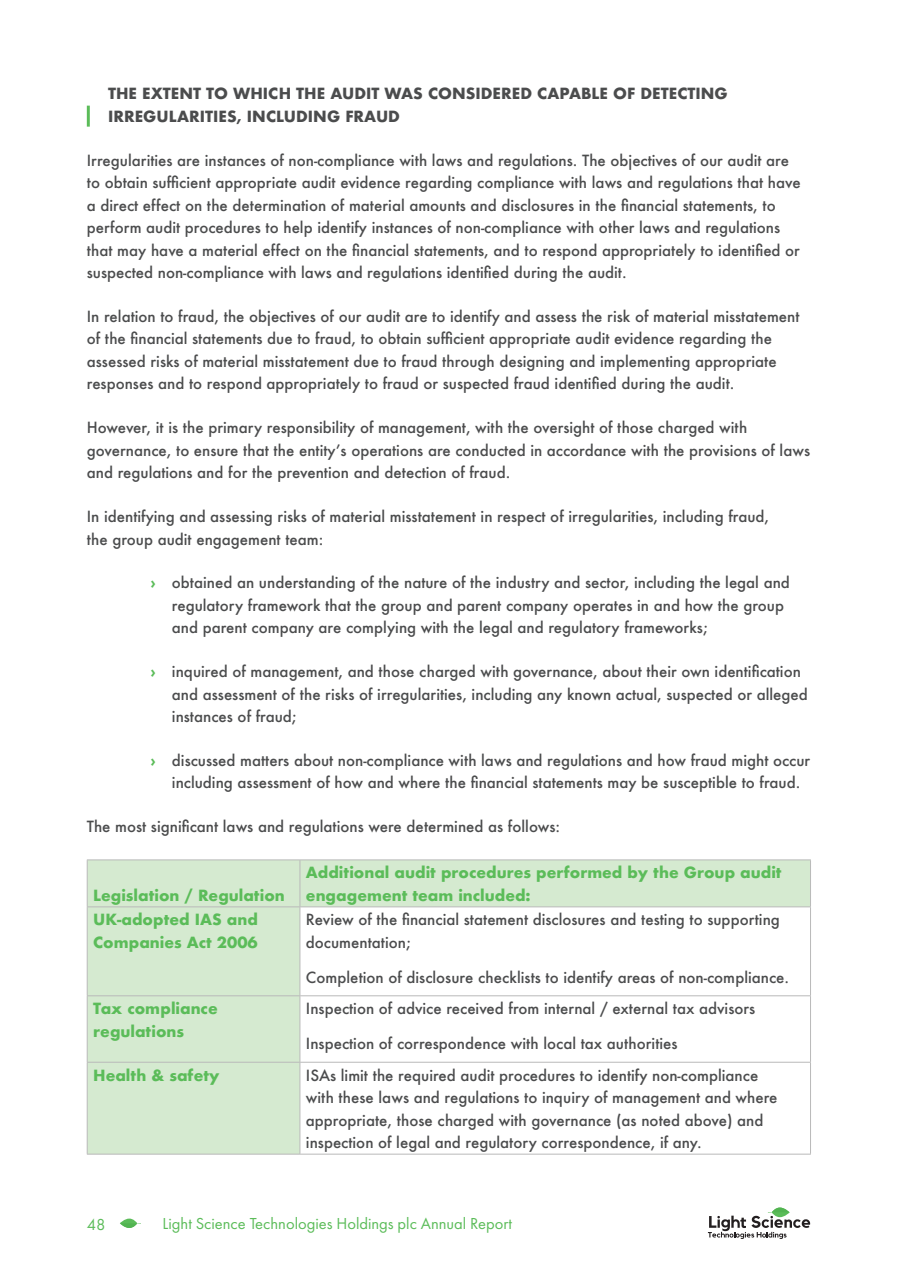
<style>
.page{position:relative;width:897px;height:1267px;background:#fff}
.page>*{position:absolute;margin:0;border:0;box-sizing:border-box;transform-origin:0 0}
.t1{font:16.5px "Futura PT";color:#5bbc59}
.t2{font:500 15px/22.5px "Futura";color:#4b4c4d}
.t3{font:700 15px/22.5px "Futura";color:#5bbc59}
.t4{font:700 15px/22.5px "Futura";color:#4b4c4d}
.s1{font-weight:700;color:#5bbc59}
</style>
<div class="page">
<hr style="left:87px;top:106px;width:3px;height:21px;background:#5bbc59">
<svg style="left:88px;top:860px;width:722px;height:293px"></svg>
<hr style="left:87px;top:859px;width:213px;height:1px;background:#b9b9b9">
<hr style="left:87px;top:860px;width:1px;height:46px;background:#b9b9b9">
<hr style="left:300px;top:859px;width:510px;height:1px;background:#b9b9b9">
<hr style="left:299px;top:860px;width:1px;height:46px;background:#b9b9b9">
<hr style="left:810px;top:860px;width:1px;height:46px;background:#b9b9b9">
<hr style="left:87px;top:906px;width:213px;height:1px;background:#b9b9b9">
<hr style="left:87px;top:907px;width:1px;height:88px;background:#b9b9b9">
<hr style="left:300px;top:906px;width:510px;height:1px;background:#b9b9b9">
<hr style="left:299px;top:907px;width:1px;height:88px;background:#b9b9b9">
<hr style="left:810px;top:907px;width:1px;height:88px;background:#b9b9b9">
<hr style="left:87px;top:995px;width:213px;height:1px;background:#b9b9b9">
<hr style="left:87px;top:996px;width:1px;height:65px;background:#b9b9b9">
<hr style="left:300px;top:995px;width:510px;height:1px;background:#b9b9b9">
<hr style="left:299px;top:996px;width:1px;height:65px;background:#b9b9b9">
<hr style="left:810px;top:996px;width:1px;height:65px;background:#b9b9b9">
<hr style="left:87px;top:1061px;width:213px;height:1px;background:#b9b9b9">
<hr style="left:87px;top:1062px;width:1px;height:91px;background:#b9b9b9">
<hr style="left:300px;top:1061px;width:510px;height:1px;background:#b9b9b9">
<hr style="left:299px;top:1062px;width:1px;height:91px;background:#b9b9b9">
<hr style="left:810px;top:1062px;width:1px;height:91px;background:#b9b9b9">
<hr style="left:87px;top:1153px;width:213px;height:1px;background:#b9b9b9">
<hr style="left:300px;top:1153px;width:510px;height:1px;background:#b9b9b9">
<svg style="left:707px;top:1207px;width:103px;height:31px"></svg>
<svg style="left:120px;top:1218px;width:21px;height:9px"></svg>
<p class="t4" style="left:108px;top:82px;width:621px">THE EXTENT TO WHICH THE AUDIT WAS CONSIDERED CAPABLE OF DETECTING<br>IRREGULARITIES, INCLUDING FRAUD</p>
<p class="t2" style="left:87px;top:148px;width:715px">Irregularities are instances of non-compliance with laws and regulations. The objectives of our audit are to obtain sufficient appropriate audit evidence regarding compliance with laws and regulations that have a direct effect on the determination of material amounts and disclosures in the financial statements, to perform audit procedures to help identify instances of non-compliance with other laws and regulations that may have a material effect on the financial statements, and to respond appropriately to identified or suspected non-compliance with laws and regulations identified during the audit.</p>
<p class="t2" style="left:87px;top:305px;width:714px">In relation to fraud, the objectives of our audit are to identify and assess the risk of material misstatement of the financial statements due to fraud, to obtain sufficient appropriate audit evidence regarding the assessed risks of material misstatement due to fraud through designing and implementing appropriate responses and to respond appropriately to fraud or suspected fraud identified during the audit.</p>
<p class="t2" style="left:87px;top:416px;width:724px">However, it is the primary responsibility of management, with the oversight of those charged with governance, to ensure that the entity’s operations are conducted in accordance with the provisions of laws and regulations and for the prevention and detection of fraud.</p>
<p class="t2" style="left:87px;top:505px;width:683px">In identifying and assessing risks of material misstatement in respect of irregularities, including fraud, the group audit engagement team:</p>
<p class="t2" style="left:172px;top:571px;width:619px;text-indent:-21px"><span class="s1">›</span> obtained an understanding of the nature of the industry and sector, including the legal and regulatory framework that the group and parent company operates in and how the group and parent company are complying with the legal and regulatory frameworks;</p>
<p class="t2" style="left:172px;top:660px;width:637px;text-indent:-21px"><span class="s1">›</span> inquired of management, and those charged with governance, about their own identification and assessment of the risks of irregularities, including any known actual, suspected or alleged instances of fraud;</p>
<p class="t2" style="left:172px;top:749px;width:639px;text-indent:-21px"><span class="s1">›</span> discussed matters about non-compliance with laws and regulations and how fraud might occur including assessment of how and where the financial statements may be susceptible to fraud.</p>
<p class="t2" style="left:87px;top:815px;width:474px">The most significant laws and regulations were determined as follows:</p>
<p class="t3" style="left:93px;top:883px;width:193px">Legislation / Regulation</p>
<p class="t3" style="left:306px;top:861px;width:477px">Additional audit procedures performed by the Group audit engagement team included:</p>
<p class="t3" style="left:93px;top:908px;width:166px">UK-adopted IAS and<br>Companies Act 2006</p>
<p class="t2" style="left:306px;top:908px;width:475px">Review of the financial statement disclosures and testing to supporting documentation;</p>
<p class="t2" style="left:306px;top:966px;width:484px">Completion of disclosure checklists to identify areas of non-compliance.</p>
<p class="t3" style="left:93px;top:997px;width:126px">Tax compliance regulations</p>
<p class="t2" style="left:306px;top:997px;width:450px">Inspection of advice received from internal / external tax advisors</p>
<p class="t2" style="left:306px;top:1032px;width:373px">Inspection of correspondence with local tax authorities</p>
<p class="t3" style="left:93px;top:1063px;width:128px">Health &amp; safety</p>
<p class="t2" style="left:306px;top:1063px;width:473px">ISAs limit the required audit procedures to identify non-compliance with these laws and regulations to inquiry of management and where appropriate, those charged with governance (as noted above) and inspection of legal and regulatory correspondence, if any.</p>
<p class="t1" style="left:87px;top:1214px;width:20px">48</p>
<p class="t1" style="left:162px;top:1213px;width:351px">Light Science Technologies Holdings plc Annual Report</p>
</div>
